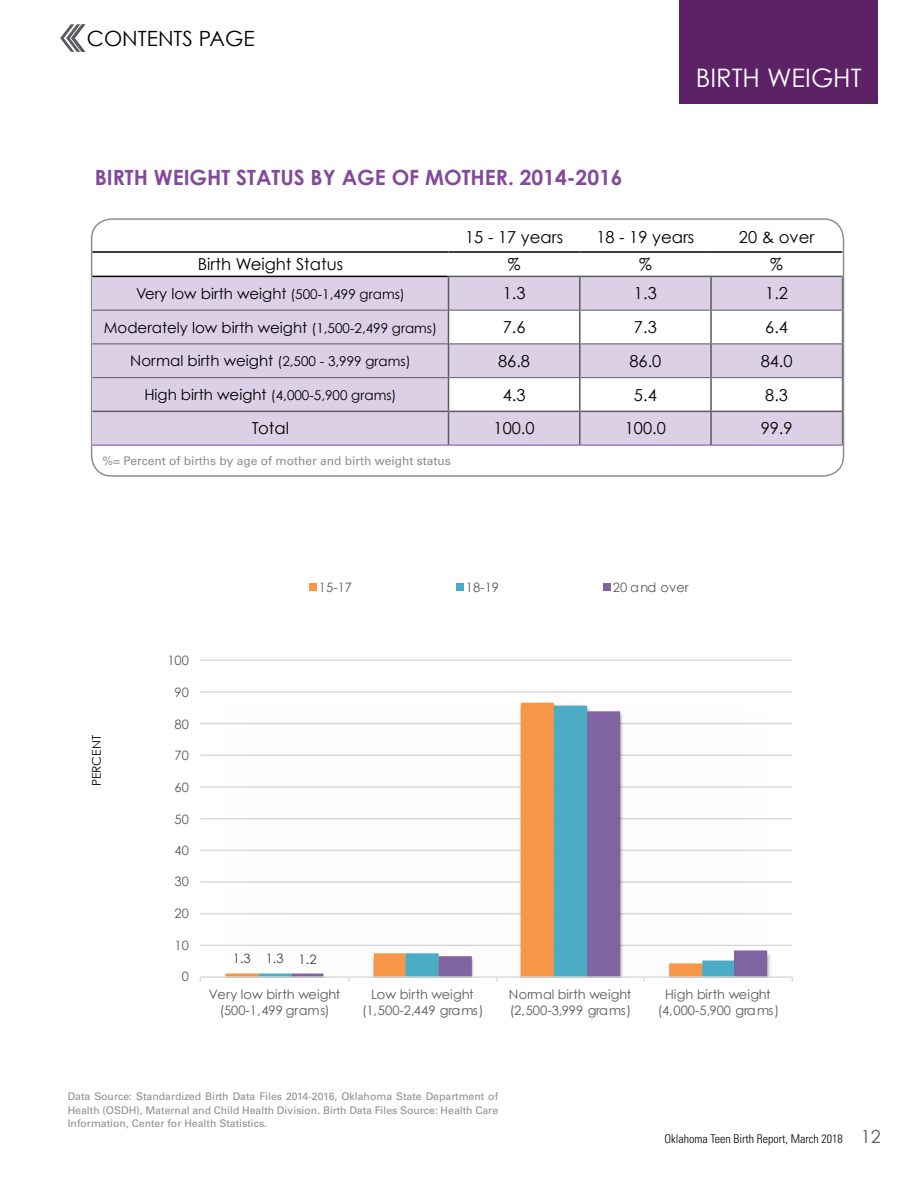
<style>
.page{position:relative;width:918px;height:1188px;background:#fff}
.page>*{position:absolute;margin:0;border:0;box-sizing:border-box;transform-origin:0 0}
.t1{font:25.5px "Century Gothic";color:#fff}
.t2{font:700 21px "Century Gothic";color:#83499b}
.t3{font:21px "Century Gothic";color:#000}
.t4{font:16.5px "Century Gothic";color:#000}
.t5{font:15px "Century Gothic";color:#000}
.t6{font:13.5px "Century Gothic";color:#000}
.t7{font:12.9px/15.9px "Century Gothic";color:#595959;text-align:center}
.t8{font:12.9px "Century Gothic";color:#404040}
.t9{font:12px "Univers LT";color:#8c8d95}
.t10{font:300 condensed 12px "Univers LT";color:#000}
.t11{font:12px "Century Gothic";color:#000}
.t12{font:10.5px/13.5px "Univers LT";color:#8c8d95;text-align:justify}
.s1{font-size:13.5px}
.s2{font-size:15px}
.s3{font-family:"Century Gothic";font-weight:400;font-stretch:normal;font-size:18px;color:#5b5b61}
</style>
<div class="page">
<div style="left:679px;top:0;width:199px;height:104px;background:#5c2266"></div>
<svg style="left:60px;top:24px;width:25px;height:28px"></svg>
<div style="left:91px;top:218px;width:753px;height:259px;border:2px solid #8c8d95;border-radius:20px"></div>
<hr style="left:200px;top:945px;width:592px;height:1px;background:#d9d9d9">
<hr style="left:200px;top:913px;width:592px;height:1px;background:#d9d9d9">
<hr style="left:200px;top:881px;width:592px;height:2px;background:#d9d9d9">
<hr style="left:200px;top:850px;width:592px;height:1px;background:#d9d9d9">
<hr style="left:200px;top:818px;width:592px;height:1px;background:#d9d9d9">
<hr style="left:200px;top:786px;width:592px;height:2px;background:#d9d9d9">
<hr style="left:200px;top:755px;width:592px;height:1px;background:#d9d9d9">
<hr style="left:200px;top:723px;width:592px;height:1px;background:#d9d9d9">
<hr style="left:200px;top:691px;width:592px;height:2px;background:#d9d9d9">
<hr style="left:200px;top:659px;width:592px;height:2px;background:#d9d9d9">
<svg style="left:259px;top:706px;width:331px;height:270px"></svg>
<svg style="left:292px;top:711px;width:475px;height:265px"></svg>
<hr style="left:200px;top:976px;width:592px;height:2px;background:#d9d9d9">
<div style="left:309px;top:583px;width:7px;height:7px;background:#f79646"></div>
<div style="left:456px;top:583px;width:7px;height:7px;background:#4bacc6"></div>
<div style="left:603px;top:583px;width:7px;height:7px;background:#8064a2"></div>
<svg style="left:92px;top:277px;width:750px;height:168px;fill:#dcd0e6"></svg>
<hr style="left:92px;top:310px;width:356px;height:1px;background:#5b5b61">
<hr style="left:449px;top:310px;width:130px;height:1px;background:#5b5b61">
<hr style="left:581px;top:310px;width:129px;height:1px;background:#5b5b61">
<hr style="left:712px;top:310px;width:131px;height:1px;background:#5b5b61">
<hr style="left:92px;top:344px;width:356px;height:1px;background:#5b5b61">
<hr style="left:449px;top:344px;width:130px;height:1px;background:#5b5b61">
<hr style="left:581px;top:344px;width:129px;height:1px;background:#5b5b61">
<hr style="left:712px;top:344px;width:131px;height:1px;background:#5b5b61">
<hr style="left:92px;top:377px;width:356px;height:1px;background:#5b5b61">
<hr style="left:449px;top:377px;width:130px;height:1px;background:#5b5b61">
<hr style="left:581px;top:377px;width:129px;height:1px;background:#5b5b61">
<hr style="left:712px;top:377px;width:131px;height:1px;background:#5b5b61">
<hr style="left:92px;top:411px;width:356px;height:1px;background:#5b5b61">
<hr style="left:448px;top:411px;width:132px;height:1px;background:#5b5b61">
<hr style="left:580px;top:411px;width:131px;height:1px;background:#5b5b61">
<hr style="left:711px;top:411px;width:131px;height:1px;background:#5b5b61">
<hr style="left:92px;top:445px;width:356px;height:1px;background:#83499b">
<hr style="left:448px;top:445px;width:132px;height:1px;background:#83499b">
<hr style="left:580px;top:445px;width:131px;height:1px;background:#83499b">
<hr style="left:711px;top:445px;width:132px;height:1px;background:#83499b">
<hr style="left:92px;top:251px;width:356px;height:2px;background:#000">
<hr style="left:448px;top:251px;width:132px;height:2px;background:#000">
<hr style="left:580px;top:251px;width:131px;height:2px;background:#000">
<hr style="left:711px;top:251px;width:131px;height:2px;background:#000">
<hr style="left:92px;top:276px;width:356px;height:1px;background:#000">
<hr style="left:448px;top:276px;width:132px;height:1px;background:#5b5b61">
<hr style="left:580px;top:276px;width:131px;height:1px;background:#5b5b61">
<hr style="left:711px;top:276px;width:132px;height:1px;background:#5b5b61">
<hr style="left:448px;top:277px;width:1px;height:33px;background:#5b5b61">
<hr style="left:579px;top:277px;width:2px;height:33px;background:#5b5b61">
<hr style="left:710px;top:277px;width:2px;height:33px;background:#5b5b61">
<hr style="left:448px;top:310px;width:1px;height:34px;background:#5b5b61">
<hr style="left:579px;top:310px;width:2px;height:34px;background:#5b5b61">
<hr style="left:710px;top:310px;width:2px;height:34px;background:#5b5b61">
<hr style="left:448px;top:344px;width:1px;height:34px;background:#5b5b61">
<hr style="left:579px;top:344px;width:2px;height:34px;background:#5b5b61">
<hr style="left:710px;top:344px;width:2px;height:34px;background:#5b5b61">
<hr style="left:448px;top:378px;width:1px;height:33px;background:#5b5b61">
<hr style="left:579px;top:378px;width:2px;height:33px;background:#5b5b61">
<hr style="left:710px;top:378px;width:2px;height:33px;background:#5b5b61">
<hr style="left:448px;top:412px;width:1px;height:33px;background:#5b5b61">
<hr style="left:579px;top:412px;width:2px;height:33px;background:#5b5b61">
<hr style="left:710px;top:412px;width:2px;height:33px;background:#5b5b61">
<hr style="left:842px;top:277px;width:1px;height:33px;background:#5b5b61">
<hr style="left:842px;top:311px;width:1px;height:33px;background:#5b5b61">
<hr style="left:842px;top:344px;width:1px;height:33px;background:#5b5b61">
<hr style="left:842px;top:378px;width:1px;height:33px;background:#5b5b61">
<hr style="left:842px;top:411px;width:1px;height:34px;background:#5b5b61">
<h2 class="t3" style="left:87px;top:26px;width:169px">CONTENTS PAGE</h2>
<h2 class="t2" style="left:95px;top:164px;width:529px">BIRTH WEIGHT STATUS BY AGE OF MOTHER. 2014-2016</h2>
<h1 class="t1" style="left:696px;top:62px;width:167px">BIRTH WEIGHT</h1>
<h3 class="t4" style="left:465px;top:227px;width:99px">15 - 17 years</h3>
<h3 class="t4" style="left:596px;top:227px;width:99px">18 - 19 years</h3>
<h3 class="t4" style="left:739px;top:227px;width:77px">20 &amp; over</h3>
<h3 class="t4" style="left:198px;top:254px;width:147px">Birth Weight Status</h3>
<h3 class="t4" style="left:508px;top:254px;width:14px">%</h3>
<h3 class="t4" style="left:639px;top:254px;width:14px">%</h3>
<h3 class="t4" style="left:770px;top:254px;width:14px">%</h3>
<h3 class="t5" style="left:136px;top:284px;width:270px">Very low birth weight <span class="s1">(500-1,499 grams)</span></h3>
<h3 class="t4" style="left:503px;top:283px;width:24px">1.3</h3>
<h3 class="t4" style="left:634px;top:283px;width:24px">1.3</h3>
<h3 class="t4" style="left:765px;top:283px;width:24px">1.2</h3>
<h3 class="t5" style="left:104px;top:318px;width:335px">Moderately low birth weight <span class="s1">(1,500-2,499 grams)</span></h3>
<h3 class="t4" style="left:503px;top:317px;width:24px">7.6</h3>
<h3 class="t4" style="left:634px;top:317px;width:24px">7.3</h3>
<h3 class="t4" style="left:765px;top:317px;width:24px">6.4</h3>
<p class="t6" style="left:130px;top:353px;width:282px"><span class="s2">Normal birth weight</span> (2,500 - 3,999 grams)</p>
<h3 class="t4" style="left:498px;top:351px;width:33px">86.8</h3>
<h3 class="t4" style="left:629px;top:351px;width:33px">86.0</h3>
<h3 class="t4" style="left:761px;top:351px;width:33px">84.0</h3>
<p class="t6" style="left:144px;top:387px;width:254px"><span class="s2">High birth weight</span> (4,000-5,900 grams)</p>
<h3 class="t4" style="left:503px;top:385px;width:24px">4.3</h3>
<h3 class="t4" style="left:634px;top:385px;width:24px">5.4</h3>
<h3 class="t4" style="left:765px;top:385px;width:24px">8.3</h3>
<h3 class="t4" style="left:252px;top:418px;width:39px">Total</h3>
<h3 class="t4" style="left:494px;top:418px;width:43px">100.0</h3>
<h3 class="t4" style="left:625px;top:418px;width:43px">100.0</h3>
<h3 class="t4" style="left:761px;top:418px;width:33px">99.9</h3>
<p class="t9" style="left:103px;top:454px;width:350px">%= Percent of births by age of mother and birth weight status</p>
<p class="t11" style="left:89px;top:786px;width:52px;rotate:-90deg">PERCENT</p>
<p class="t7" style="left:319px;top:579px;width:35px">15-17</p>
<p class="t7" style="left:466px;top:579px;width:35px">18-19</p>
<p class="t7" style="left:613px;top:579px;width:77px">20 and over</p>
<p class="t7" style="left:167px;top:652px;width:23px">100</p>
<p class="t7" style="left:175px;top:684px;width:16px">90</p>
<p class="t7" style="left:175px;top:716px;width:16px">80</p>
<p class="t7" style="left:175px;top:748px;width:16px">70</p>
<p class="t7" style="left:175px;top:779px;width:16px">60</p>
<p class="t7" style="left:175px;top:811px;width:16px">50</p>
<p class="t7" style="left:175px;top:843px;width:16px">40</p>
<p class="t7" style="left:175px;top:874px;width:16px">30</p>
<p class="t7" style="left:175px;top:905px;width:16px">20</p>
<p class="t7" style="left:175px;top:937px;width:16px">10</p>
<p class="t7" style="left:182px;top:969px;width:9px">0</p>
<p class="t8" style="left:233px;top:950px;width:85px">1.3 1.3 1.2</p>
<p class="t7" style="left:209px;top:986px;width:133px">Very low birth weight (500-1,499 grams)</p>
<p class="t7" style="left:362px;top:986px;width:123px">Low birth weight (1,500-2,449 grams)</p>
<p class="t7" style="left:509px;top:986px;width:124px;text-align:left">Normal birth weight (2,500-3,999 grams)</p>
<p class="t7" style="left:658px;top:986px;width:123px">High birth weight (4,000-5,900 grams)</p>
<p class="t12" style="left:68px;top:1090px;width:432px">Data Source: Standardized Birth Data Files 2014-2016, Oklahoma State Department of Health (OSDH), Maternal and Child Health Division. Birth Data Files Source: Health Care Information, Center for Health Statistics.</p>
<p class="t10" style="left:664px;top:1131px;width:218px">Oklahoma Teen Birth Report, March 2018 <span class="s3">12</span></p>
</div>
